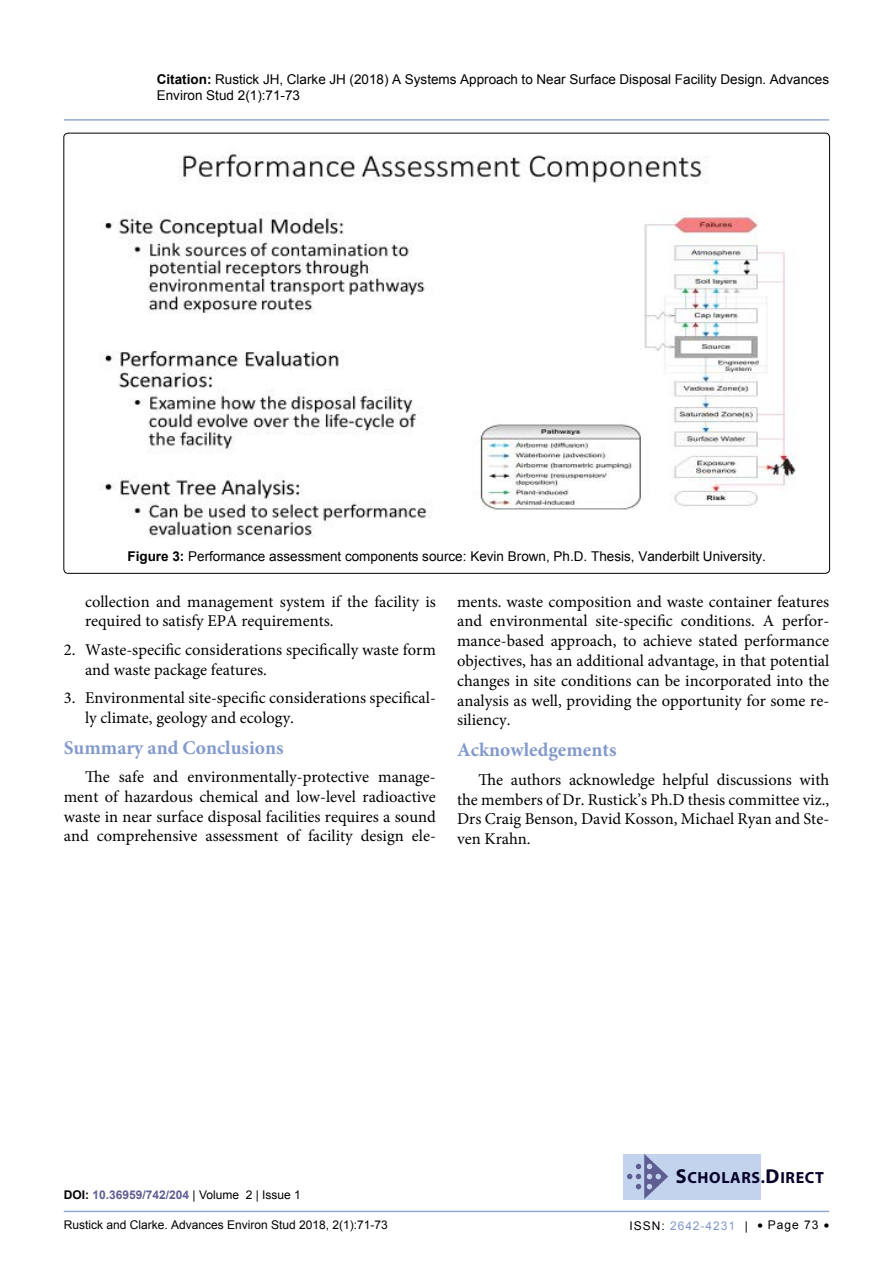
<style>
.page{position:relative;width:893px;height:1263px;background:#fff}
.page>*{position:absolute;margin:0;border:0;box-sizing:border-box;transform-origin:0 0}
.t1{font:700 19.5px "Minion Pro";color:#8299cc}
.t2{font:16.5px/19.8px "Minion Pro";color:#000;text-align:justify}
.t3{font:700 16.2px "Myriad Pro";letter-spacing:.04em;color:#050128}
.t4{font:13.5px/16.2px "Arial";color:#000}
.t5{font:12px "Arial";color:#000}
.t6{font:700 12px "Arial";color:#5e5f93}
.t7{font:12px "Arial";letter-spacing:.08em;color:#8299cc}
.s1{font-weight:700}
.s2{color:#000}
.s3{font-weight:400;color:#000}
.s4{font-size:20.25px}
</style>
<div class="page">
<hr style="left:64px;top:1211px;width:765px;height:1px;background:#8299cc">
<hr style="left:64px;top:119px;width:765px;height:2px;background:#8299cc">
<img style="left:101px;top:154px;width:695px;height:383px">
<div style="left:623px;top:1154px;width:138px;height:45px;background:#c3d3ee"></div>
<svg style="left:627px;top:1154px;width:41px;height:45px"></svg>
<p class="t4" style="left:157px;top:71px;width:674px"><span class="s1">Citation:</span> Rustick JH, Clarke JH (2018) A Systems Approach to Near Surface Disposal Facility Design. Advances<br>Environ Stud 2(1):71-73</p>
<p class="t4" style="left:127px;top:548px;width:640px"><span class="s1">Figure 3:</span> Performance assessment components source: Kevin Brown, Ph.D. Thesis, Vanderbilt University.</p>
<p class="t2" style="left:85px;top:591px;width:352px">collection and management system if the facility is required to satisfy EPA requirements.</p>
<p class="t2" style="left:85px;top:640px;width:352px;text-indent:-21px">2. Waste-specific considerations specifically waste form and waste package features.</p>
<p class="t2" style="left:85px;top:688px;width:352px;text-indent:-21px">3. Environmental site-specific considerations specifical&shy;ly climate, geology and ecology.</p>
<p class="t1" style="left:64px;top:734px;width:221px">Summary and Conclusions</p>
<p class="t2" style="left:64px;top:767px;width:374px;text-indent:21px">The safe and environmentally-protective manage&shy;ment of hazardous chemical and low-level radioactive waste in near surface disposal facilities requires a sound and comprehensive assessment of facility design ele-</p>
<p class="t2" style="left:457px;top:591px;width:374px">ments. waste composition and waste container features and environmental site-specific conditions. A perfor&shy;mance-based approach, to achieve stated performance objectives, has an additional advantage, in that potential changes in site conditions can be incorporated into the analysis as well, providing the opportunity for some re&shy;siliency.</p>
<p class="t1" style="left:457px;top:736px;width:161px">Acknowledgements</p>
<p class="t2" style="left:457px;top:770px;width:374px;text-indent:21px">The authors acknowledge helpful discussions with the members of Dr. Rustick’s Ph.D thesis committee viz., Drs Craig Benson, David Kosson, Michael Ryan and Ste&shy;ven Krahn.</p>
<p class="t6" style="left:64px;top:1187px;width:239px"><span class="s2">DOI:</span> 10.36959/742/204 <span class="s3">| Volume 2 | Issue 1</span></p>
<p class="t3" style="left:676px;top:1167px;width:150px"><span class="s4">S</span>CHOLARS.<span class="s4">D</span>IRECT</p>
<p class="t5" style="left:64px;top:1217px;width:326px">Rustick and Clarke. Advances Environ Stud 2018, 2(1):71-73</p>
<p class="t7" style="left:630px;top:1217px;width:120px"><span class="s2">ISSN:</span> 2642-4231 <span class="s2">|</span></p>
<p class="t5" style="left:757px;top:1217px;width:73px">• Page 73 •</p>
</div>
